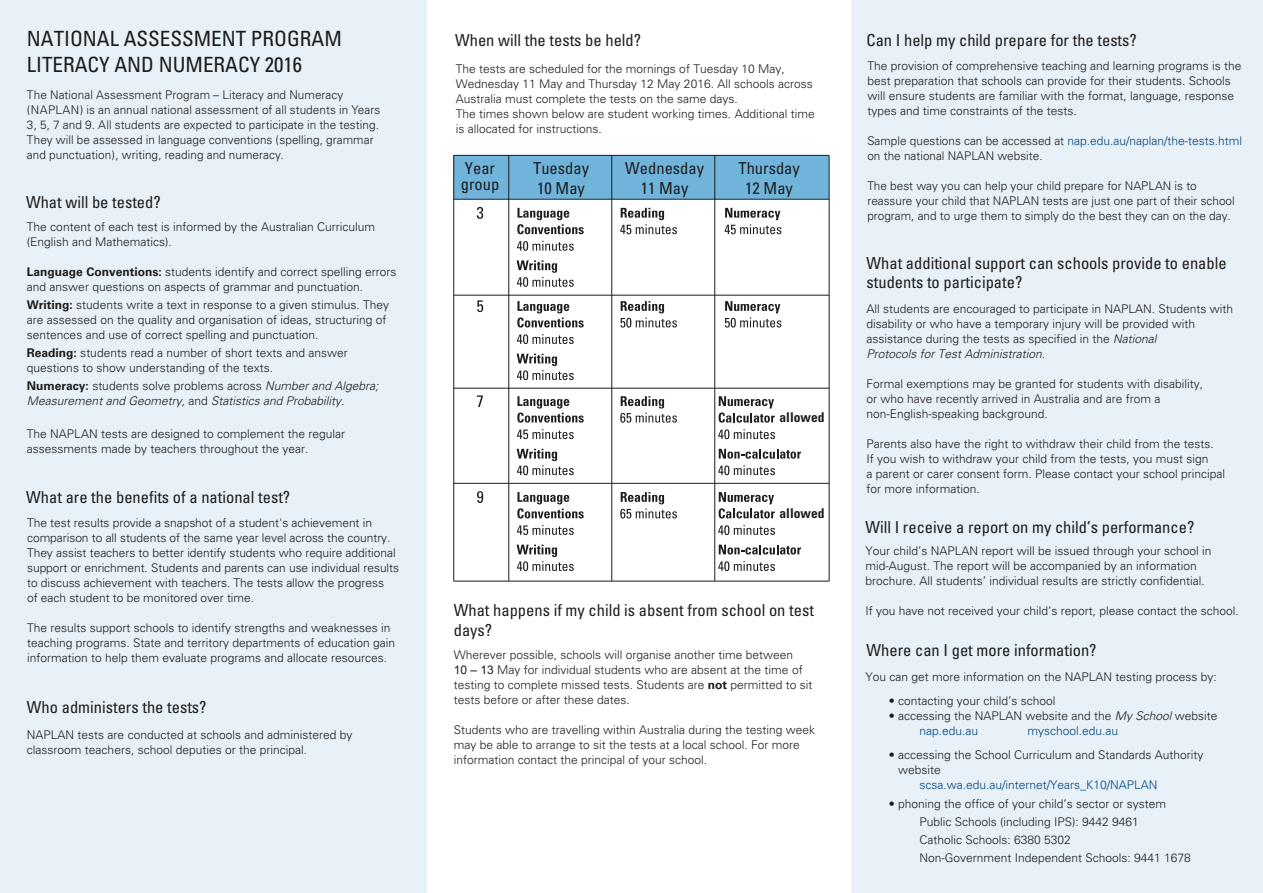
<style>
.page{position:relative;width:1263px;height:893px;background:#fff}
.page>*{position:absolute;margin:0;border:0;box-sizing:border-box;transform-origin:0 0}
.t1{font:condensed 21px/25.2px "Univers";color:#1d1d1b}
.t2{font:condensed 16.5px/19.8px "Univers";color:#1d1d1b}
.t3{font:700 condensed 13.5px "Univers";color:#1d1d1b}
.t4{font:300 12px/15px "Univers";color:#1d1d1b}
.t5{font:italic 300 12px/15px "Univers";color:#1d1d1b}
.t6{font:300 12px "Univers";color:#00457d}
.s1{font-weight:700}
.s2{font-weight:700;font-style:normal}
.s3{font-style:normal}
.s4{font-family:"Arial";font-weight:400}
.s5{color:#00457d}
.s6{font-style:italic}
</style>
<div class="page">
<div style="left:454px;top:155px;width:375px;height:44px;background:#70b4dc"></div>
<div style="left:0;top:0;width:426px;height:893px;background:#e8f0f8"></div>
<div style="left:851px;top:0;width:412px;height:893px;background:#e8f0f8"></div>
<svg style="left:477px;top:207px;width:6px;height:12px"></svg>
<svg style="left:477px;top:300px;width:6px;height:12px"></svg>
<svg style="left:477px;top:395px;width:6px;height:12px"></svg>
<svg style="left:477px;top:491px;width:6px;height:12px"></svg>
<svg style="left:517px;top:208px;width:67px;height:26px"></svg>
<svg style="left:517px;top:241px;width:57px;height:10px"></svg>
<svg style="left:517px;top:260px;width:57px;height:27px"></svg>
<svg style="left:517px;top:301px;width:67px;height:27px"></svg>
<svg style="left:517px;top:334px;width:57px;height:10px"></svg>
<svg style="left:517px;top:354px;width:57px;height:26px"></svg>
<svg style="left:517px;top:396px;width:67px;height:27px"></svg>
<svg style="left:517px;top:429px;width:57px;height:10px"></svg>
<svg style="left:517px;top:449px;width:57px;height:26px"></svg>
<svg style="left:517px;top:492px;width:67px;height:26px"></svg>
<svg style="left:517px;top:525px;width:57px;height:10px"></svg>
<svg style="left:517px;top:545px;width:57px;height:26px"></svg>
<svg style="left:620px;top:208px;width:57px;height:26px"></svg>
<svg style="left:620px;top:301px;width:57px;height:27px"></svg>
<svg style="left:620px;top:396px;width:57px;height:27px"></svg>
<svg style="left:620px;top:492px;width:57px;height:26px"></svg>
<svg style="left:725px;top:208px;width:56px;height:26px"></svg>
<svg style="left:725px;top:301px;width:56px;height:27px"></svg>
<svg style="left:719px;top:396px;width:56px;height:27px"></svg>
<svg style="left:718px;top:429px;width:57px;height:10px"></svg>
<svg style="left:719px;top:449px;width:82px;height:10px"></svg>
<svg style="left:718px;top:465px;width:57px;height:10px"></svg>
<svg style="left:719px;top:492px;width:56px;height:26px"></svg>
<svg style="left:718px;top:525px;width:57px;height:10px"></svg>
<svg style="left:719px;top:545px;width:82px;height:9px"></svg>
<svg style="left:718px;top:561px;width:57px;height:10px"></svg>
<hr style="left:508px;top:155px;width:1px;height:426px;background:#1d1d1b">
<hr style="left:829px;top:155px;width:1px;height:426px;background:#1d1d1b">
<hr style="left:453px;top:155px;width:1px;height:426px;background:#1d1d1b">
<hr style="left:611px;top:155px;width:1px;height:426px;background:#1d1d1b">
<hr style="left:714px;top:155px;width:1px;height:426px;background:#1d1d1b">
<hr style="left:454px;top:483px;width:375px;height:1px;background:#1d1d1b">
<hr style="left:454px;top:388px;width:375px;height:1px;background:#1d1d1b">
<hr style="left:454px;top:295px;width:375px;height:1px;background:#1d1d1b">
<hr style="left:454px;top:199px;width:375px;height:1px;background:#1d1d1b">
<hr style="left:454px;top:581px;width:375px;height:1px;background:#1d1d1b">
<hr style="left:454px;top:155px;width:375px;height:1px;background:#1d1d1b">
<h1 class="t1" style="left:27px;top:26px;width:317px">NATIONAL ASSESSMENT PROGRAM<br>LITERACY AND NUMERACY 2016</h1>
<p class="t4" style="left:27px;top:87px;width:355px">The National Assessment Program – Literacy and Numeracy (NAPLAN) is an annual national assessment of all students in Years 3, 5, 7 and 9. All students are expected to participate in the testing.<br>They will be assessed in language conventions (spelling, grammar and punctuation), writing, reading and numeracy.</p>
<h2 class="t2" style="left:26px;top:192px;width:136px">What will be tested?</h2>
<p class="t4" style="left:27px;top:219px;width:350px">The content of each test is informed by the Australian Curriculum (English and Mathematics).</p>
<p class="t4" style="left:27px;top:264px;width:371px"><span class="s1">Language Conventions:</span> students identify and correct spelling errors and answer questions on aspects of grammar and punctuation.</p>
<p class="t4" style="left:27px;top:297px;width:364px"><span class="s1">Writing:</span> students write a text in response to a given stimulus. They are assessed on the quality and organisation of ideas, structuring of sentences and use of correct spelling and punctuation.</p>
<p class="t4" style="left:27px;top:345px;width:322px"><span class="s1">Reading:</span> students read a number of short texts and answer questions to show understanding of the texts.</p>
<p class="t5" style="left:27px;top:378px;width:353px"><span class="s2">Numeracy:</span> <span class="s3">students solve problems across</span> Number and Algebra;<br>Measurement and Geometry, <span class="s3">and</span> Statistics and Probability.</p>
<p class="t4" style="left:27px;top:426px;width:320px">The NAPLAN tests are designed to complement the regular assessments made by teachers throughout the year.</p>
<h2 class="t2" style="left:26px;top:487px;width:265px">What are the benefits of a national test?</h2>
<p class="t4" style="left:27px;top:515px;width:373px">The test results provide a snapshot of a student's achievement in comparison to all students of the same year level across the country.<br>They assist teachers to better identify students who require additional support or enrichment. Students and parents can use individual results to discuss achievement with teachers. The tests allow the progress<br>of each student to be monitored over time.</p>
<p class="t4" style="left:27px;top:620px;width:370px">The results support schools to identify strengths and weaknesses in teaching programs. State and territory departments of education gain information to help them evaluate programs and allocate resources.</p>
<h2 class="t2" style="left:27px;top:697px;width:181px">Who administers the tests?</h2>
<p class="t4" style="left:27px;top:727px;width:327px">NAPLAN tests are conducted at schools and administered by classroom teachers, school deputies or the principal.</p>
<h2 class="t2" style="left:455px;top:30px;width:188px">When will the tests be held?</h2>
<p class="t4" style="left:456px;top:61px;width:360px">The tests are scheduled for the mornings of Tuesday 10 May, Wednesday 11 May and Thursday 12 May 2016. All schools across Australia must complete the tests on the same days.<br>The times shown below are student working times. Additional time is allocated for instructions.</p>
<h2 class="t2" style="left:461px;top:160px;width:40px;line-height:16.5px">Year group</h2>
<h2 class="t2" style="left:533px;top:158px;width:57px">Tuesday<br>10 May</h2>
<h2 class="t2" style="left:625px;top:158px;width:80px;text-align:center">Wednesday<br>11 May</h2>
<h2 class="t2" style="left:738px;top:158px;width:63px;text-align:center">Thursday<br>12 May</h2>
<p class="t3" style="left:779px;top:409px;width:47px">allowed</p>
<p class="t3" style="left:779px;top:505px;width:47px">allowed</p>
<h2 class="t2" style="left:454px;top:600px;width:362px">What happens if my child is absent from school on test days?</h2>
<p class="t4" style="left:454px;top:647px;width:360px">Wherever possible, schools will organise another time between<br><span class="s4">10 – 13</span> May for individual students who are absent at the time of testing to complete missed tests. Students are <span class="s1">not</span> permitted to sit tests before or after these dates.</p>
<p class="t4" style="left:454px;top:723px;width:363px">Students who are travelling within Australia during the testing week may be able to arrange to sit the tests at a local school. For more information contact the principal of your school.</p>
<h2 class="t2" style="left:866px;top:30px;width:272px">Can I help my child prepare for the tests?</h2>
<p class="t4" style="left:867px;top:58px;width:376px">The provision of comprehensive teaching and learning programs is the best preparation that schools can provide for their students. Schools will ensure students are familiar with the format, language, response types and time constraints of the tests.</p>
<p class="t4" style="left:867px;top:133px;width:376px">Sample questions can be accessed at <span class="s5">nap.edu.au/naplan/the-tests.html </span>on the national NAPLAN website.</p>
<p class="t4" style="left:867px;top:178px;width:369px">The best way you can help your child prepare for NAPLAN is to reassure your child that NAPLAN tests are just one part of their school program, and to urge them to simply do the best they can on the day.</p>
<h2 class="t2" style="left:866px;top:253px;width:362px">What additional support can schools provide to enable students to participate?</h2>
<p class="t4" style="left:866px;top:302px;width:368px">All students are encouraged to participate in NAPLAN. Students with disability or who have a temporary injury will be provided with assistance during the tests as specified in the <span class="s6">National<br>Protocols for Test Administration</span>.</p>
<p class="t4" style="left:866px;top:377px;width:338px">Formal exemptions may be granted for students with disability, or who have recently arrived in Australia and are from a non-English-speaking background.</p>
<p class="t4" style="left:866px;top:437px;width:360px">Parents also have the right to withdraw their child from the tests.<br>If you wish to withdraw your child from the tests, you must sign<br>a parent or carer consent form. Please contact your school principal for more information.</p>
<h2 class="t2" style="left:865px;top:517px;width:330px">Will I receive a report on my child’s performance?</h2>
<p class="t4" style="left:865px;top:544px;width:348px">Your child’s NAPLAN report will be issued through your school in mid-August. The report will be accompanied by an information brochure. All students’ individual results are strictly confidential.</p>
<p class="t4" style="left:865px;top:604px;width:375px">If you have not received your child’s report, please contact the school.</p>
<h2 class="t2" style="left:866px;top:640px;width:232px">Where can I get more information?</h2>
<p class="t4" style="left:865px;top:669px;width:353px">You can get more information on the NAPLAN testing process by:</p>
<p class="t4" style="left:889px;top:693px;width:168px">• contacting your child’s school</p>
<p class="t4" style="left:919px;top:708px;width:300px;text-indent:-31px">• accessing the NAPLAN website and the <span class="s6">My School</span> website <span class="s5">nap.edu.au</span></p>
<p class="t6" style="left:1027px;top:723px;width:92px">myschool.edu.au</p>
<p class="t4" style="left:898px;top:747px;width:307px;text-indent:-9px">• accessing the School Curriculum and Standards Authority website</p>
<p class="t6" style="left:919px;top:777px;width:240px">scsa.wa.edu.au/internet/Years_K10/NAPLAN</p>
<p class="t4" style="left:919px;top:795px;width:273px;line-height:18px;text-indent:-31px">• phoning the office of your child’s sector or system Public Schools (including IPS): 9442 9461<br>Catholic Schools: 6380 5302<br>Non-Government Independent Schools: 9441 1678</p>
</div>
